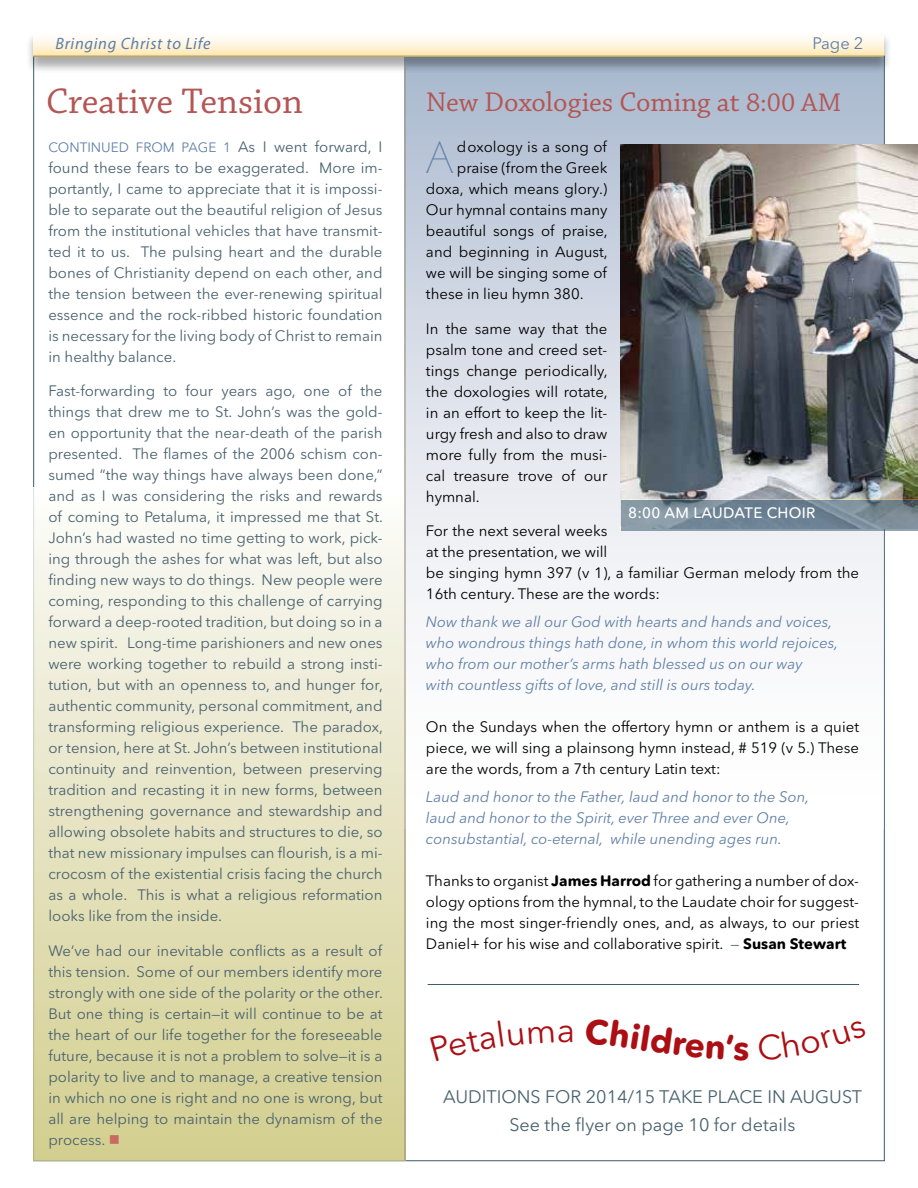
<style>
.page{position:relative;width:918px;height:1188px;background:#fff}
.page>*{position:absolute;margin:0;border:0;box-sizing:border-box;transform-origin:0 0}
.t1{font:200 45.6px "Hypatia Sans Pro";color:#5d7fa6}
.t2{font:37.5px "Chaparral Pro";color:#b35654}
.t3{font:34.35px "Avenir Next Rounded Pro";color:#ab0f14}
.t4{font:28.5px "Chaparral Pro";color:#b35654}
.t5{font:18px/27.8px "Avenir Next Rounded Pro";color:#4a626e;text-align:center}
.t6{font:italic 16.5px "Myriad Pro";letter-spacing:.04em;color:#5d7fa6}
.t7{font:16.5px "Avenir Next Rounded Pro";color:#5e7fa6}
.t8{font:15px/21px "Avenir Next Rounded Pro";color:#4a626e;text-align:justify}
.t9{font:15px/21px "Avenir Next Rounded Pro";color:#000;text-align:justify}
.t10{font:italic 15px/21px "Avenir Next Rounded Pro";color:#5e7fa6}
.t11{font:500 15px "Avenir Next Rounded Pro";letter-spacing:.02em;color:#fff}
.t12{font:13.5px "Avenir Next Rounded Pro";color:#5e7fa6}
.s1{font-size:15px;color:#4a626e}
.s2{color:#c86a62}
.s3{font-size:27px}
.s4{font-weight:700}
.s5{color:#4a626e}
</style>
<div class="page">
<div style="left:34px;top:488px;width:371px;height:673px;background:linear-gradient(to bottom,#fcfbfa,#d2cd8d)"></div>
<div style="left:404px;top:58px;width:480px;height:771px;background:linear-gradient(to bottom,#b1bdd0,#fff)"></div>
<div style="left:26px;top:30px;width:867px;height:44px;background:#000;opacity:.75"></div>
<svg style="left:33px;top:30px;width:851px;height:26px"></svg>
<hr style="left:405px;top:66px;width:1px;height:1095px;background:#958a74">
<img style="left:621px;top:145px;width:296px;height:384px">
<svg style="left:622px;top:500px;width:296px;height:31px;background:#778a98"></svg>
<hr style="left:428px;top:984px;width:431px;height:1px;background:#3b5b70">
<p class="t6" style="left:55px;top:33px;width:157px">Bringing Christ to Life</p>
<p class="t7" style="left:813px;top:34px;width:52px">Page 2</p>
<h2 class="t2" style="left:46px;top:81px;width:258px">Creative Tension</h2>
<p class="t12" style="left:48px;top:139px;width:336px">CONTINUED FROM PAGE 1 <span class="s1">As I went forward, I</span></p>
<p class="t8" style="left:48px;top:157px;width:336px">found these fears to be exaggerated. M ore im&shy;portantly, I came to appreciate that it is impossi&shy;ble to separate out the beautiful religion of Jesus from the institutional vehicles that have transmit&shy;ted it to us. The pulsing heart and the durable bones of Christianity depend on each other, and the tension between the ever-renewing spiritual essence and the rock-ribbed historic foundation is necessary for the living body of Christ to remain in healthy balance.</p>
<p class="t8" style="left:48px;top:380px;width:336px">Fast-forwarding to four years ago, one of the things that drew me to St. John’s was the gold&shy;en opportunity that the near-death of the parish presented. The flames of the 2006 schism con&shy;sumed “the way things have always been done,” and as I was considering the risks and rewards of coming to Petaluma, it impressed me that St.<br>John’s had wasted no time getting to work, pick&shy;ing through the ashes for what was left, but also finding new ways to do things. New people were coming, responding to this challenge of carrying forward a deep-rooted tradition, but doing so in a new spirit. Long-time parishioners and new ones were working together to rebuild a strong insti&shy;tution, but with an openness to, and hunger for, authentic community, personal commitment, and transforming religious experience. The paradox, or tension, here at St. John’s between institutional continuity and reinvention, between preserving tradition and recasting it in new forms, between strengthening governance and stewardship and allowing obsolete habits and structures to die, so that new missionary impulses can flourish, is a mi&shy;crocosm of the existential crisis facing the church as a whole. This is what a religious reformation looks like from the inside.</p>
<p class="t8" style="left:48px;top:940px;width:336px">We’ve had our inevitable conflicts as a result of this tension. Some of our members identify more strongly with one side of the polarity or the other.<br>But one thing is certain—it will continue to be at the heart of our life together for the foreseeable future, because it is not a problem to solve—it is a polarity to live and to manage, a creative tension in which no one is right and no one is wrong, but all are helping to maintain the dynamism of the process. <span class="s2">■</span></p>
<h3 class="t4" style="left:426px;top:86px;width:417px">New Doxologies Coming at <span class="s3">8:00 AM</span></h3>
<h1 class="t1" style="left:426px;top:129px;width:29px">A</h1>
<p class="t9" style="left:457px;top:137px;width:152px">doxology is a song of</p>
<p class="t9" style="left:457px;top:158px;width:152px">praise (from the Greek</p>
<p class="t9" style="left:426px;top:179px;width:183px">doxa, which means glory.)</p>
<p class="t9" style="left:426px;top:200px;width:183px">Our hymnal contains many</p>
<p class="t9" style="left:426px;top:221px;width:183px">beautiful songs of praise,</p>
<p class="t9" style="left:426px;top:242px;width:183px">and beginning in August,</p>
<p class="t9" style="left:426px;top:263px;width:183px">we will be singing some of</p>
<p class="t9" style="left:426px;top:284px;width:159px">these in lieu hymn 380.</p>
<p class="t9" style="left:426px;top:318px;width:183px">In the same way that the psalm tone and creed set&shy;tings change periodically, the doxologies will rotate, in an effort to keep the lit&shy;urgy fresh and also to draw more fully from the musi&shy;cal treasure trove of our hymnal.</p>
<p class="t9" style="left:426px;top:521px;width:435px;text-align:left">For the next several weeks<br>at the presentation, we will<br>be singing hymn 397 (v 1), a familiar German melody from the 16th century. These are the words:</p>
<p class="t10" style="left:426px;top:612px;width:414px">Now thank we all our God with hearts and hands and voices, who wondrous things hath done, in whom this world rejoices, who from our mother’s arms hath blessed us on our way<br>with countless gifts of love, and still is ours today.</p>
<p class="t9" style="left:426px;top:716px;width:435px">On the Sundays when the offertory hymn or anthem is a quiet piece, we will sing a plainsong hymn instead, # 519 (v 5.) These are the words, from a 7th century Latin text:</p>
<p class="t10" style="left:426px;top:786px;width:385px">Laud and honor to the Father, laud and honor to the Son, laud and honor to the Spirit, ever Three and ever One, consubstantial, co-eternal, while unending ages run.</p>
<p class="t9" style="left:426px;top:870px;width:435px">Thanks to organist <span class="s4">James Harrod</span> for gathering a number of dox&shy;ology options from the hymnal, to the Laudate choir for suggest&shy;ing the most singer-friendly ones, and, as always, to our priest Daniel+ for his wise and collaborative spirit. <span class="s5">—</span> <span class="s4">Susan Stewart</span></p>
<p class="t11" style="left:628px;top:504px;width:189px">8:00 AM LAUDATE CHOIR</p>
<h3 class="t3" style="left:557px;top:1009px;width:20px">a</h3>
<p class="t5" style="left:443px;top:1083px;width:421px">AUDITIONS FOR 2014/15 TAKE PLACE IN AUGUST<br>See the flyer on page 10 for details</p>
</div>
